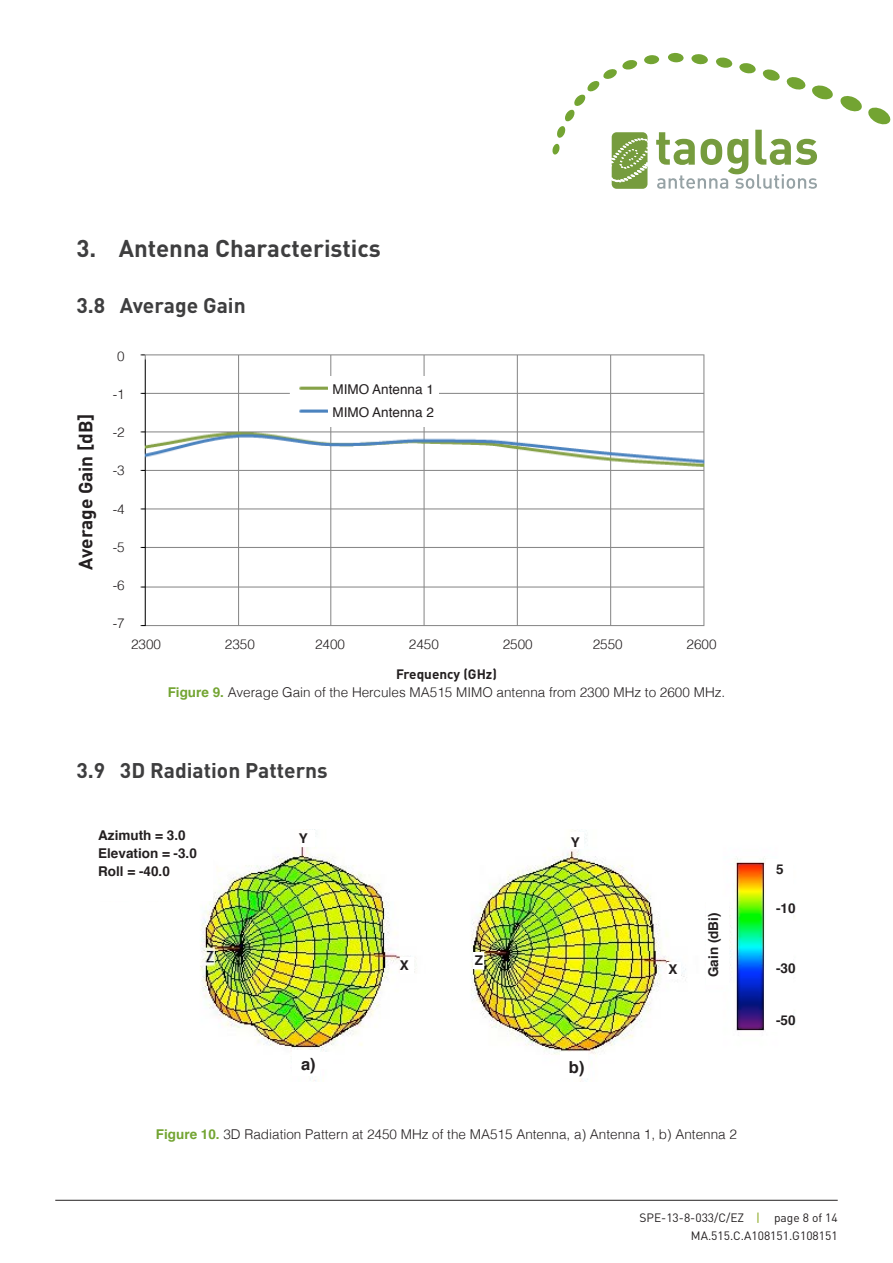
<style>
.page{position:relative;width:893px;height:1263px;background:#fff}
.page>*{position:absolute;margin:0;border:0;box-sizing:border-box;transform-origin:0 0}
.t1{font:700 24px "DIN";color:#3e3e3f}
.t2{font:700 21px "DIN";color:#3e3e3f}
.t3{font:700 19.05px "DIN";color:#231f20}
.t4{font:700 16.5px "Helvetica";color:#231f20}
.t5{font:300 13.5px "Helvetica";color:#231f20}
.t6{font:700 13.5px "Helvetica";color:#231f20}
.t7{font:13.5px "Helvetica";color:#231f20}
.t8{font:700 13.5px "DIN";color:#231f20}
.t9{font:12px/18px "DIN";color:#231f20;text-align:right}
.s1{font-weight:700;color:#73a432}
.s2{color:#7a9a01}
</style>
<div class="page">
<hr style="left:55px;top:1200px;width:783px;height:1px;background:#231f20">
<div style="left:644px;top:55px;width:15px;height:9px;background:#73a432;border-radius:50%"></div>
<svg style="left:656px;top:54px;width:235px;height:135px"></svg>
<svg style="left:552px;top:59px;width:96px;height:130px"></svg>
<img style="left:140px;top:354px;width:565px;height:273px">
<img style="left:200px;top:829px;width:595px;height:252px">
<div style="left:90px;top:838px;width:123px;height:63px;background:#fff"></div>
<div style="left:301px;top:830px;width:13px;height:16px;background:#fff"></div>
<div style="left:400px;top:957px;width:14px;height:16px;background:#fff"></div>
<div style="left:319px;top:1052px;width:14px;height:17px;background:#fff"></div>
<div style="left:293px;top:1050px;width:27px;height:26px;background:#fff"></div>
<div style="left:443px;top:968px;width:13px;height:17px;background:#fff"></div>
<div style="left:570px;top:833px;width:13px;height:16px;background:#fff"></div>
<div style="left:667px;top:962px;width:14px;height:17px;background:#fff"></div>
<div style="left:561px;top:1052px;width:27px;height:26px;background:#fff"></div>
<div style="left:473px;top:952px;width:11px;height:16px;background:#fff"></div>
<div style="left:706px;top:897px;width:23px;height:87px;background:#fff"></div>
<div style="left:662px;top:818px;width:23px;height:88px;background:#fff"></div>
<div style="left:767px;top:859px;width:26px;height:173px;background:#fff"></div>
<div style="left:329px;top:376px;width:110px;height:51px;background:#fff"></div>
<p class="t1" style="left:77px;top:233px;width:306px">3. Antenna Characteristics</p>
<p class="t2" style="left:77px;top:292px;width:171px">3.8 Average Gain</p>
<p class="t3" style="left:73px;top:570px;width:158px;rotate:-90deg">Average Gain [dB]</p>
<p class="t5" style="left:117px;top:345px;width:9px">0</p>
<p class="t5" style="left:113px;top:383px;width:14px">-1</p>
<p class="t5" style="left:113px;top:421px;width:14px">-2</p>
<p class="t5" style="left:113px;top:460px;width:14px">-3</p>
<p class="t5" style="left:113px;top:498px;width:14px">-4</p>
<p class="t5" style="left:113px;top:536px;width:14px">-5</p>
<p class="t5" style="left:113px;top:574px;width:14px">-6</p>
<p class="t5" style="left:113px;top:613px;width:14px">-7</p>
<p class="t7" style="left:333px;top:379px;width:103px">MIMO Antenna 1</p>
<p class="t7" style="left:333px;top:401px;width:103px">MIMO Antenna 2</p>
<p class="t5" style="left:131px;top:633px;width:32px">2300</p>
<p class="t5" style="left:225px;top:633px;width:32px">2350</p>
<p class="t5" style="left:315px;top:633px;width:32px">2400</p>
<p class="t5" style="left:409px;top:633px;width:32px">2450</p>
<p class="t5" style="left:503px;top:633px;width:32px">2500</p>
<p class="t5" style="left:593px;top:633px;width:32px">2550</p>
<p class="t5" style="left:687px;top:633px;width:32px">2600</p>
<p class="t8" style="left:396px;top:665px;width:102px">Frequency (GHz)</p>
<p class="t5" style="left:168px;top:681px;width:559px"><span class="s1">Figure 9.</span> Average Gain of the Hercules MA515 MIMO antenna from 2300 MHz to 2600 MHz.</p>
<p class="t2" style="left:77px;top:756px;width:253px">3.9 3D Radiation Patterns</p>
<p class="t6" style="left:98px;top:824px;width:89px">Azimuth = 3.0</p>
<p class="t6" style="left:98px;top:842px;width:100px">Elevation = -3.0</p>
<p class="t6" style="left:98px;top:860px;width:73px">Roll = -40.0</p>
<p class="t6" style="left:299px;top:827px;width:11px">Y</p>
<p class="t4" style="left:301px;top:1051px;width:16px">a)</p>
<p class="t6" style="left:400px;top:955px;width:11px">X</p>
<p class="t6" style="left:475px;top:949px;width:10px">Z</p>
<p class="t6" style="left:571px;top:831px;width:11px">Y</p>
<p class="t4" style="left:569px;top:1053px;width:17px">b)</p>
<p class="t6" style="left:668px;top:958px;width:11px">X</p>
<p class="t6" style="left:702px;top:977px;width:66px;rotate:-90deg">Gain (dBi)</p>
<p class="t5" style="left:156px;top:1123px;width:583px"><span class="s1">Figure 10.</span> 3D Radiation Pattern at 2450 MHz of the MA515 Antenna, a) Antenna 1, b) Antenna 2</p>
<p class="t6" style="left:776px;top:858px;width:9px">5</p>
<p class="t6" style="left:776px;top:897px;width:21px">-10</p>
<p class="t6" style="left:776px;top:957px;width:21px">-30</p>
<p class="t6" style="left:776px;top:1010px;width:21px">-50</p>
<p class="t9" style="left:639px;top:1208px;width:200px">SPE-13-8-033/C/EZ <span class="s2">|</span> page 8 of 14<br>MA.515.C.A108151.G108151</p>
</div>
